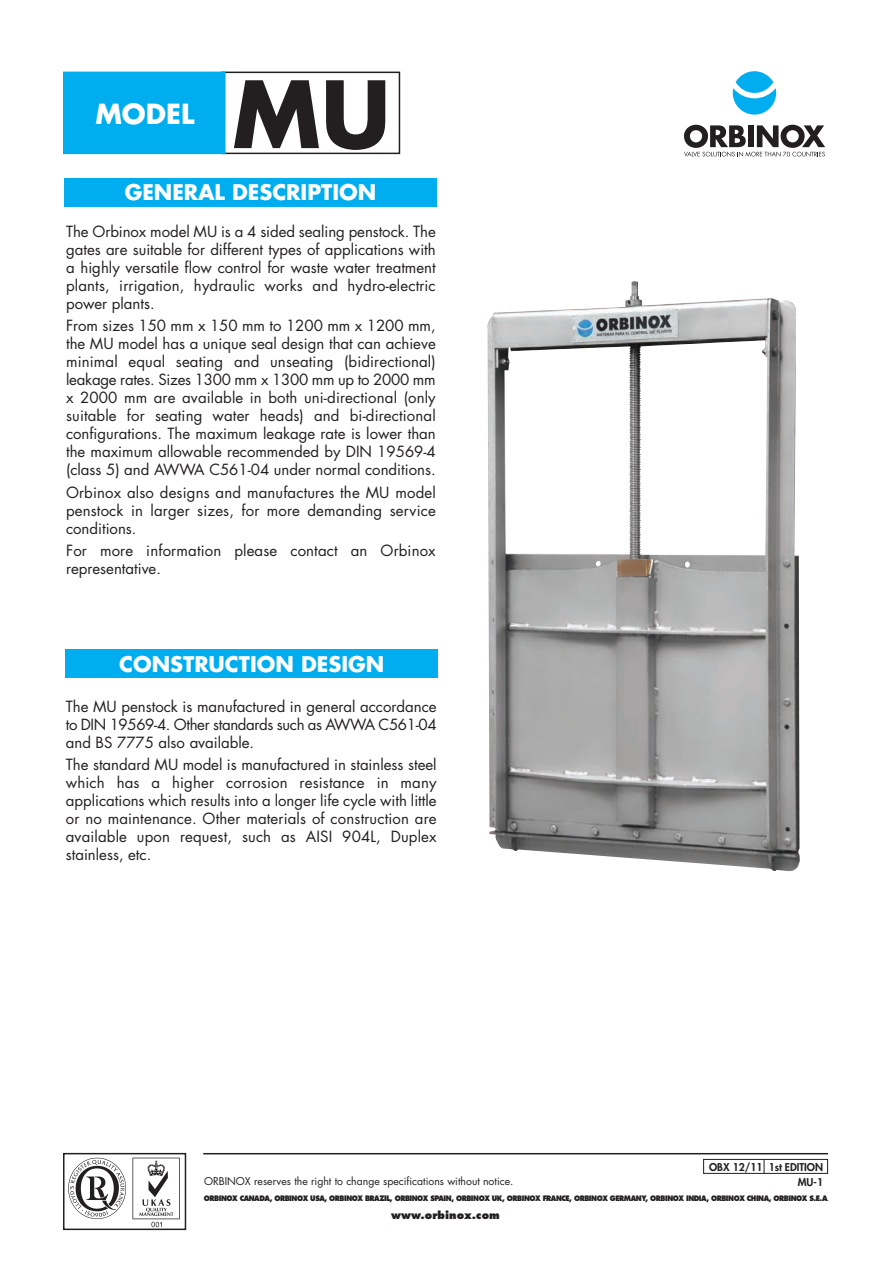
<style>
.page{position:relative;width:893px;height:1263px;background:#fff}
.page>*{position:absolute;margin:0;border:0;box-sizing:border-box;transform-origin:0 0}
.t1{font:700 90px "Futura";color:#231f20}
.t2{font:700 27px "Futura";color:#fff}
.t3{font:700 21px "Futura";color:#fff}
.t4{font:15px/18px "Futura";letter-spacing:.01em;color:#231f20;text-align:justify}
.t5{font:10.5px "Futura";color:#231f20}
.t6{font:800 10.5px/15px "Futura";color:#231f20;text-align:right}
.t7{font:800 10.5px "Futura";color:#231f20}
.t8{font:800 7.35px "Futura";letter-spacing:-.065em;color:#231f20;scale:.92 1}
.s1{font-weight:400}
</style>
<div class="page">
<div style="left:221px;top:72px;width:179px;height:82px;border:2px solid #231f20"></div>
<div style="left:65px;top:73px;width:159px;height:80px;background:#00aeef"></div>
<div style="left:63px;top:72px;width:162px;height:82px;border:2px solid #00aeef"></div>
<hr style="left:203px;top:1153px;width:625px;height:1px;background:#231f20">
<img style="left:68px;top:1157px;width:112px;height:70px">
<div style="left:63px;top:1153px;width:123px;height:77px;border:2px solid #231f20"></div>
<div style="left:736px;top:71px;width:37px;height:22px;background:#00aeef;border-radius:50%"></div>
<svg style="left:733px;top:88px;width:43px;height:27px"></svg>
<svg style="left:684px;top:125px;width:141px;height:32px"></svg>
<div style="left:703px;top:1159px;width:125px;height:15px;border:1px solid #231f20"></div>
<svg style="left:764px;top:1159px;width:1px;height:14px"></svg>
<div style="left:65px;top:179px;width:372px;height:28px;background:#00aeef"></div>
<div style="left:65px;top:650px;width:373px;height:28px;background:#00aeef"></div>
<img style="left:487px;top:281px;width:313px;height:590px">
<h2 class="t2" style="left:95px;top:101px;width:100px">MODEL</h2>
<h1 class="t1" style="left:232px;top:73px;width:160px">MU</h1>
<h3 class="t3" style="left:125px;top:183px;width:253px">GENERAL DESCRIPTION</h3>
<p class="t4" style="left:66px;top:224px;width:371px">The Orbinox model MU is a 4 sided sealing penstock. The gates are suitable for different types of applications with a highly versatile flow control for waste water treatment plants, irrigation, hydraulic works and hydro-electric power plants.</p>
<p class="t4" style="left:66px;top:318px;width:371px">From sizes 150 mm x 150 mm to 1200 mm x 1200 mm, the MU model has a unique seal design that can achieve minimal equal seating and unseating (bidirectional) leakage rates. Sizes 1300 mm x 1300 mm up to 2000 mm x 2000 mm are available in both uni-directional (only suitable for seating water heads) and bi-directional configurations. The maximum leakage rate is lower than the maximum allowable recommended by DIN 19569-4 (class 5) and AWWA C561-04 under normal conditions.</p>
<p class="t4" style="left:66px;top:484px;width:371px">Orbinox also designs and manufactures the MU model penstock in larger sizes, for more demanding service conditions.</p>
<p class="t4" style="left:66px;top:543px;width:371px">For more information please contact an Orbinox representative.</p>
<h3 class="t3" style="left:119px;top:654px;width:266px">CONSTRUCTION DESIGN</h3>
<p class="t4" style="left:66px;top:699px;width:372px">The MU penstock is manufactured in general accordance to DIN 19569-4. Other standards such as AWWA C561-04 and BS 7775 also available.</p>
<p class="t4" style="left:66px;top:757px;width:372px">The standard MU model is manufactured in stainless steel which has a higher corrosion resistance in many applications which results into a longer life cycle with little or no maintenance. Other materials of construction are available upon request, such as AISI 904L, Duplex stainless, etc.</p>
<p class="t6" style="left:709px;top:1160px;width:115px">OBX 12/11 1st EDITION<br>MU-1</p>
<p class="t5" style="left:204px;top:1177px;width:311px">ORBINOX reserves the right to change specifications without notice.</p>
<p class="t8" style="left:204px;top:1194px;width:681px">ORBINOX CANADA, ORBINOX USA, ORBINOX BRAZIL, ORBINOX SPAIN, ORBINOX UK, ORBINOX FRANCE, ORBINOX GERMANY, ORBINOX INDIA, ORBINOX CHINA, ORBINOX S.E.A<span class="s1">.</span></p>
<p class="t7" style="left:391px;top:1211px;width:110px">www.orbinox.com</p>
</div>
